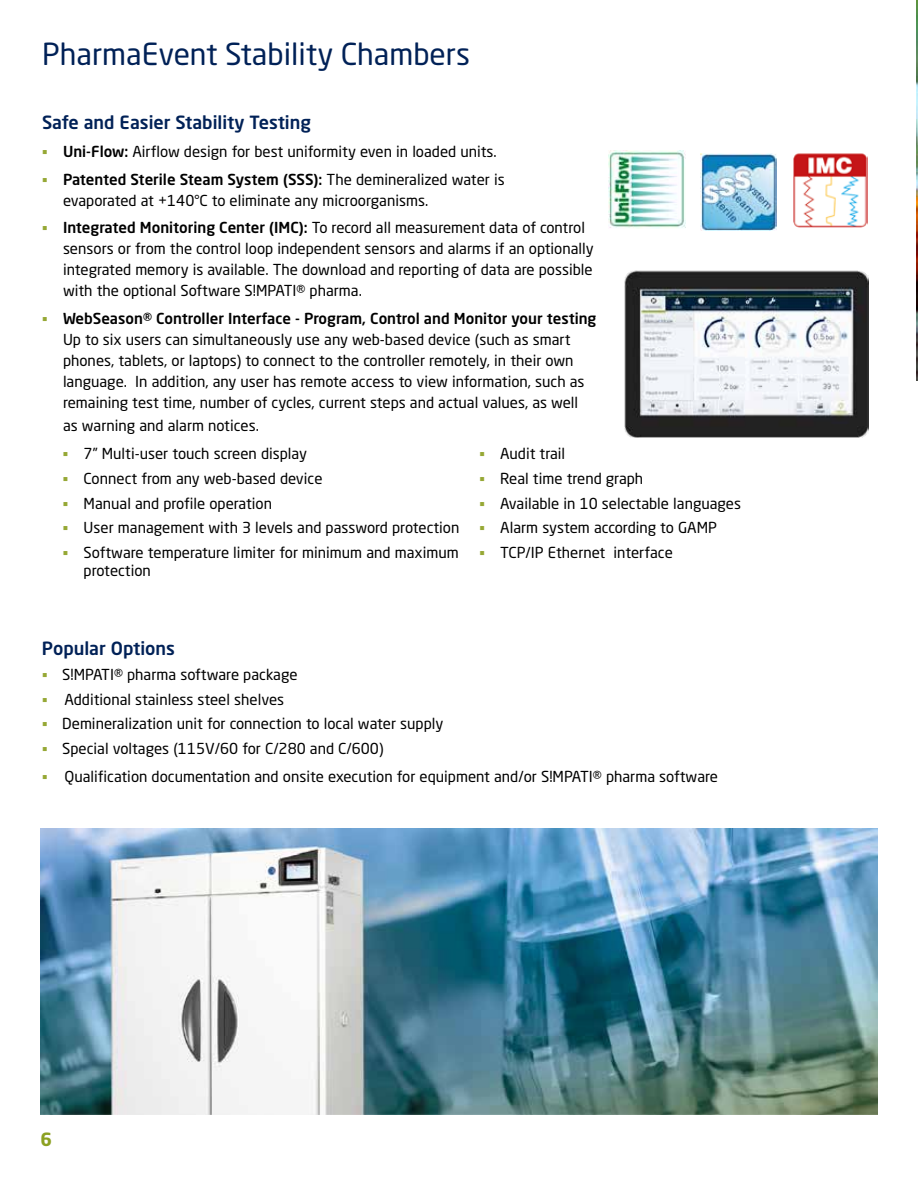
<style>
.page{position:relative;width:918px;height:1188px;background:#fff}
.page>*{position:absolute;margin:0;border:0;box-sizing:border-box;transform-origin:0 0}
.t1{font:30px "Neo Sans Std";color:#002157}
.t2{font:500 18px "Neo Sans Std";color:#002157}
.t3{font:700 18px "Neo Sans Std";color:#8ca122}
.t4{font:15px/24.8px "Neo Sans Std";color:#000}
.t5{font:500 15px "Neo Sans Std";color:#000}
.s1{font-weight:500}
</style>
<div class="page">
<img style="left:41px;top:828px;width:836px;height:286px">
<img style="left:916px;top:0;width:2px;height:381px">
<img style="left:609px;top:150px;width:77px;height:79px">
<img style="left:793px;top:153px;width:75px;height:75px">
<img style="left:700px;top:153px;width:76px;height:77px">
<img style="left:624px;top:270px;width:245px;height:167px">
<h1 class="t1" style="left:42px;top:36px;width:430px">PharmaEvent Stability Chambers</h1>
<p class="t2" style="left:42px;top:111px;width:270px">Safe and Easier Stability Testing</p>
<p class="t4" style="left:63px;top:137px;width:443px;line-height:27.8px"><span class="s1">Uni-Flow:</span> Airflow design for best uniformity even in loaded units.<br><span class="s1">Patented Sterile Steam System (SSS):</span> The demineralized water is</p>
<p class="t4" style="left:63px;top:186px;width:523px;line-height:27.8px">evaporated at +140°C to eliminate any microorganisms.<br><span class="s1">Integrated Monitoring Center (IMC):</span> To record all measurement data of control</p>
<p class="t4" style="left:63px;top:238px;width:532px;line-height:21px;text-align:justify">sensors or from the control loop independent sensors and alarms if an optionally integrated memory is available. The download and reporting of data are possible with the optional Software S!MPATI® pharma.</p>
<p class="t5" style="left:63px;top:309px;width:535px">WebSeason® Controller Interface - Program, Control and Monitor your testing</p>
<p class="t4" style="left:63px;top:329px;width:523px;line-height:21px">Up to six users can simultaneously use any web-based device (such as smart phones, tablets, or laptops) to connect to the controller remotely, in their own language. In addition, any user has remote access to view information, such as remaining test time, number of cycles, current steps and actual values, as well</p>
<p class="t4" style="left:63px;top:412px;width:197px">as warning and alarm notices.</p>
<p class="t4" style="left:84px;top:441px;width:377px">7” Multi-user touch screen display<br>Connect from any web-based device<br>Manual and profile operation<br>User management with 3 levels and password protection Software temperature limiter for minimum and maximum</p>
<p class="t4" style="left:84px;top:558px;width:69px">protection</p>
<p class="t4" style="left:500px;top:441px;width:242px">Audit trail<br>Real time trend graph<br>Available in 10 selectable languages<br>Alarm system according to GAMP<br>TCP/IP Ethernet interface</p>
<p class="t2" style="left:42px;top:637px;width:135px">Popular Options</p>
<p class="t4" style="left:62px;top:662px;width:383px">S!MPATI® pharma software package<br>Additional stainless steel shelves<br>Demineralization unit for connection to local water supply Special voltages (115V/60 for C/280 and C/600)</p>
<p class="t4" style="left:64px;top:764px;width:655px">Qualification documentation and onsite execution for equipment and/or S!MPATI® pharma software</p>
<p class="t3" style="left:40px;top:1127px;width:13px">6</p>
</div>
